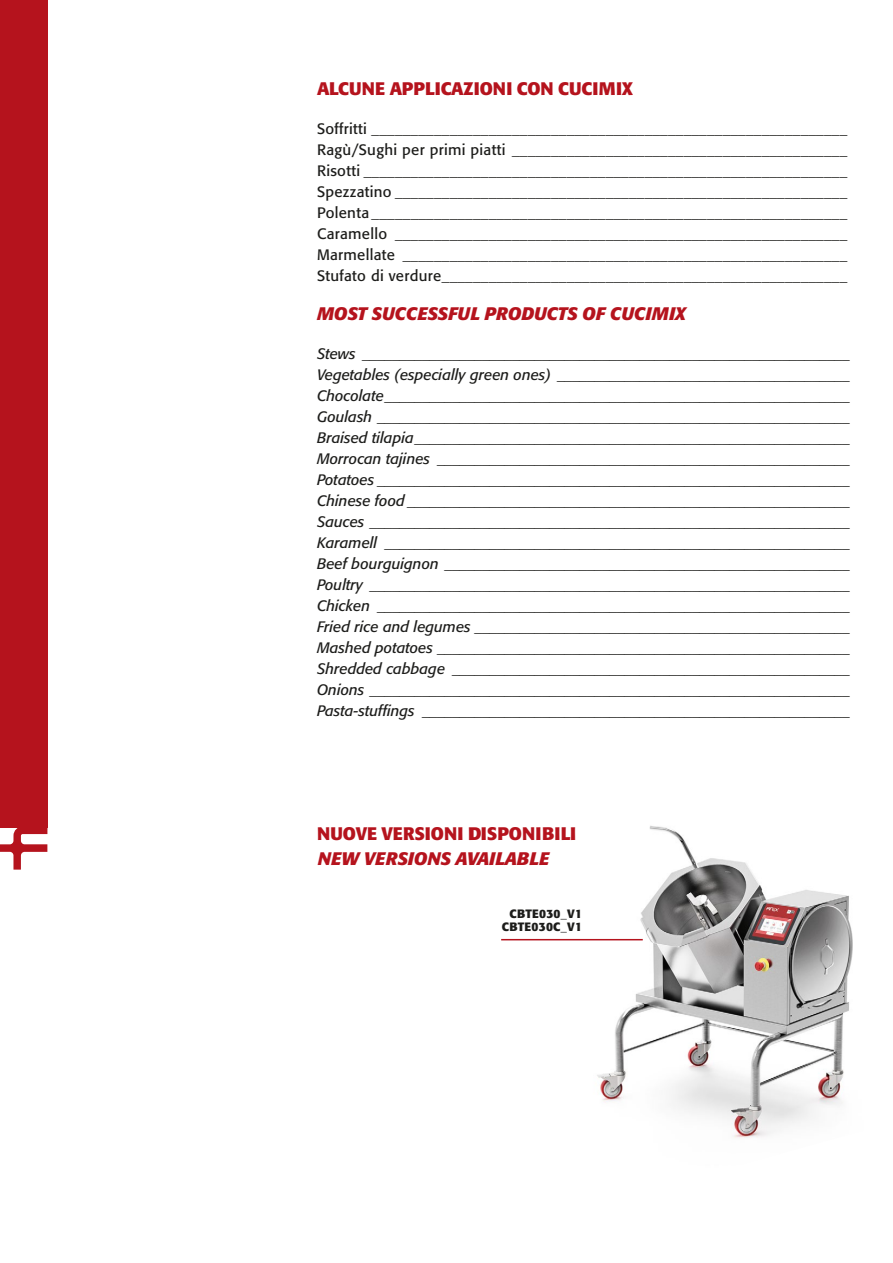
<style>
.page{position:relative;width:893px;height:1263px;background:#fff}
.page>*{position:absolute;margin:0;border:0;box-sizing:border-box;transform-origin:0 0}
.t1{font:700 18px "Formata";color:#b5131d}
.t2{font:italic 700 18px "Formata";color:#b5131d}
.t3{font:italic 15px/21px "Formata";color:#1d1d1b;text-align:justify}
.t4{font:15px/21px "Formata";letter-spacing:.02em;color:#1d1d1b;text-align:justify}
.t5{font:700 12px/13.5px "Formata";letter-spacing:.02em;color:#1d1d1b;text-align:right}
</style>
<div class="page">
<svg style="left:0;top:827px;width:47px;height:43px"></svg>
<div style="left:0;top:0;width:47px;height:827px;background:#b5131d"></div>
<img style="left:501px;top:826px;width:352px;height:312px">
<p class="t1" style="left:317px;top:77px;width:317px">ALCUNE APPLICAZIONI CON CUCIMIX</p>
<p class="t4" style="left:317px;top:118px;width:532px">Soffritti _____________________________________________________________ Ragù/Sughi per primi piatti ___________________________________________ Risotti ______________________________________________________________ Spezzatino __________________________________________________________ Polenta _____________________________________________________________ Caramello __________________________________________________________ Marmellate _________________________________________________________ Stufato di verdure____________________________________________________</p>
<p class="t2" style="left:317px;top:303px;width:370px">MOST SUCCESSFUL PRODUCTS OF CUCIMIX</p>
<p class="t3" style="left:317px;top:344px;width:534px">Stews _________________________________________________________________ Vegetables (especially green ones) _______________________________________ Chocolate______________________________________________________________ Goulash _______________________________________________________________ Braised tilapia__________________________________________________________ Morrocan tajines _______________________________________________________ Potatoes _______________________________________________________________ Chinese food ___________________________________________________________ Sauces ________________________________________________________________ Karamell ______________________________________________________________ Beef bourguignon ______________________________________________________ Poultry ________________________________________________________________ Chicken _______________________________________________________________ Fried rice and legumes __________________________________________________ Mashed potatoes _______________________________________________________ Shredded cabbage _____________________________________________________ Onions ________________________________________________________________ Pasta-stuffings _________________________________________________________</p>
<p class="t1" style="left:317px;top:823px;width:261px">NUOVE VERSIONI DISPONIBILI</p>
<p class="t2" style="left:318px;top:847px;width:233px">NEW VERSIONS AVAILABLE</p>
<p class="t5" style="left:502px;top:907px;width:82px">CBTE030_V1<br>CBTE030C_V1</p>
</div>
